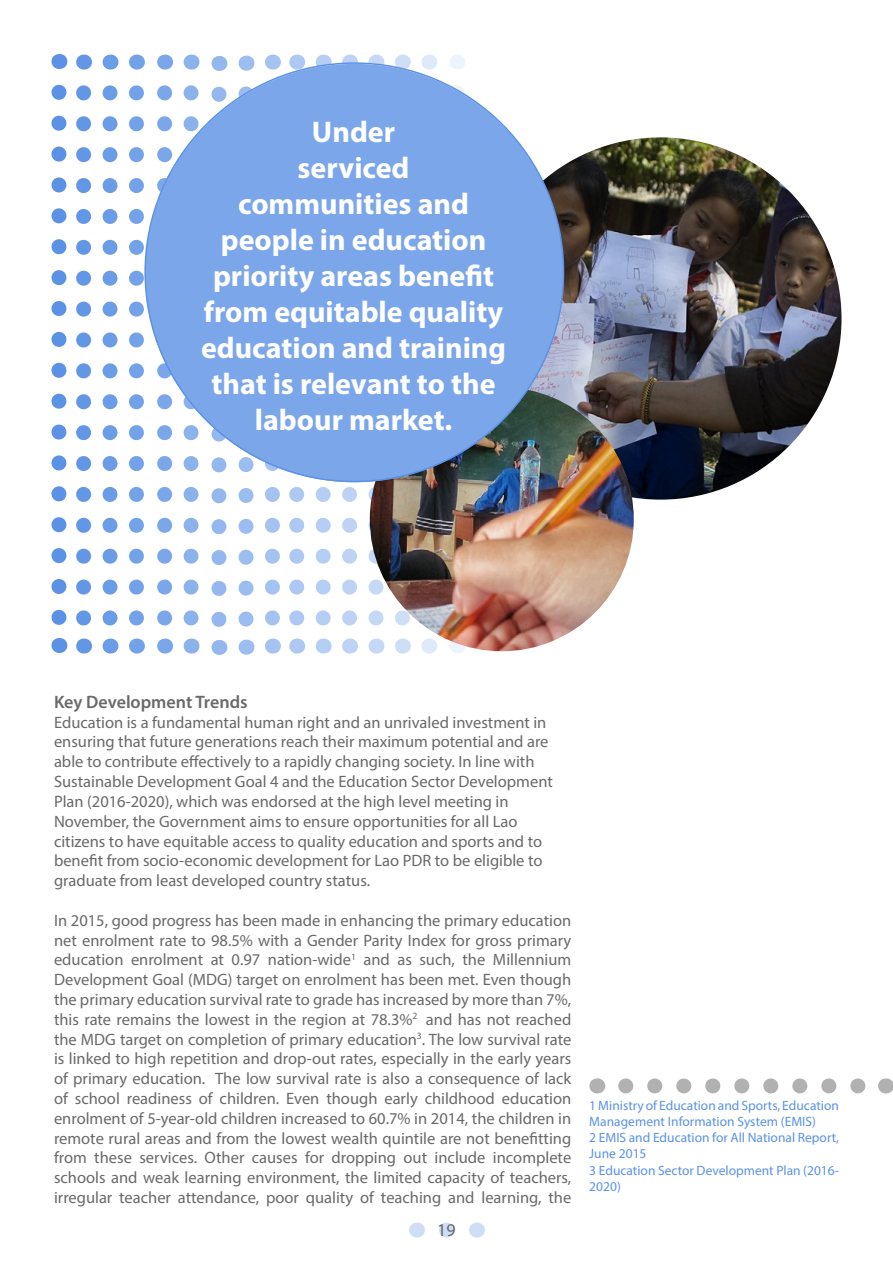
<style>
.page{position:relative;width:893px;height:1263px;background:#fff}
.page>*{position:absolute;margin:0;border:0;box-sizing:border-box;transform-origin:0 0}
.t1{font:700 30px/36px "Myriad Pro";color:#fff;text-align:center}
.t2{font:600 18px "Myriad Pro";color:#696969}
.t3{font:18px "Myriad Pro";color:#696969}
.t4{font:16.5px/19.8px "Myriad Pro";color:#696969}
.t5{font:13.5px/16.2px "Myriad Pro";color:#5b92e5}
</style>
<div class="page">
<svg style="left:446px;top:1222px;width:8px;height:15px"></svg>
<svg style="left:416px;top:1222px;width:1px;height:15px"></svg>
<svg style="left:476px;top:1222px;width:1px;height:15px"></svg>
<svg style="left:211px;top:94px;width:15px;height:533px"></svg>
<svg style="left:219px;top:56px;width:1px;height:15px"></svg>
<svg style="left:219px;top:640px;width:1px;height:15px"></svg>
<svg style="left:157px;top:93px;width:15px;height:533px"></svg>
<svg style="left:165px;top:55px;width:1px;height:15px"></svg>
<svg style="left:165px;top:638px;width:1px;height:15px"></svg>
<svg style="left:289px;top:472px;width:15px;height:154px"></svg>
<svg style="left:297px;top:55px;width:1px;height:15px"></svg>
<svg style="left:297px;top:638px;width:1px;height:15px"></svg>
<svg style="left:265px;top:462px;width:15px;height:164px"></svg>
<svg style="left:272px;top:55px;width:1px;height:15px"></svg>
<svg style="left:272px;top:638px;width:1px;height:15px"></svg>
<svg style="left:239px;top:94px;width:15px;height:533px"></svg>
<svg style="left:246px;top:56px;width:1px;height:15px"></svg>
<svg style="left:246px;top:640px;width:1px;height:15px"></svg>
<svg style="left:184px;top:93px;width:15px;height:533px"></svg>
<svg style="left:191px;top:55px;width:1px;height:15px"></svg>
<svg style="left:191px;top:638px;width:1px;height:15px"></svg>
<svg style="left:316px;top:479px;width:15px;height:147px"></svg>
<svg style="left:323px;top:638px;width:1px;height:15px"></svg>
<svg style="left:342px;top:482px;width:15px;height:144px"></svg>
<svg style="left:350px;top:638px;width:1px;height:15px"></svg>
<svg style="left:395px;top:597px;width:15px;height:29px"></svg>
<svg style="left:402px;top:55px;width:1px;height:14px"></svg>
<svg style="left:402px;top:638px;width:1px;height:15px"></svg>
<svg style="left:429px;top:55px;width:1px;height:15px"></svg>
<svg style="left:429px;top:638px;width:1px;height:15px"></svg>
<svg style="left:368px;top:481px;width:15px;height:145px"></svg>
<svg style="left:376px;top:638px;width:1px;height:15px"></svg>
<svg style="left:457px;top:55px;width:1px;height:14px"></svg>
<svg style="left:51px;top:92px;width:15px;height:533px"></svg>
<svg style="left:59px;top:54px;width:1px;height:15px"></svg>
<svg style="left:59px;top:638px;width:1px;height:15px"></svg>
<svg style="left:76px;top:93px;width:15px;height:533px"></svg>
<svg style="left:84px;top:55px;width:1px;height:15px"></svg>
<svg style="left:84px;top:638px;width:1px;height:15px"></svg>
<svg style="left:103px;top:93px;width:15px;height:533px"></svg>
<svg style="left:110px;top:55px;width:1px;height:15px"></svg>
<svg style="left:110px;top:638px;width:1px;height:15px"></svg>
<svg style="left:129px;top:93px;width:15px;height:533px"></svg>
<svg style="left:136px;top:55px;width:1px;height:15px"></svg>
<svg style="left:136px;top:638px;width:1px;height:15px"></svg>
<img style="left:479px;top:137px;width:362px;height:363px;border-radius:181px">
<img style="left:370px;top:387px;width:264px;height:264px;border-radius:132px">
<div style="left:145px;top:64px;width:419px;height:418px;background:#7ba7ea;border-radius:50%"></div>
<svg style="left:626px;top:1078px;width:240px;height:15px"></svg>
<svg style="left:597px;top:1078px;width:1px;height:15px"></svg>
<svg style="left:885px;top:1078px;width:1px;height:15px"></svg>
<h1 class="t1" style="left:201px;top:113px;width:307px">Under<br>serviced<br>communities and people in education priority areas benefit from equitable quality education and training that is relevant to the labour market.</h1>
<p class="t2" style="left:54px;top:690px;width:195px">Key Development Trends</p>
<p class="t4" style="left:54px;top:712px;width:500px">Education is a fundamental human right and an unrivaled investment in ensuring that future generations reach their maximum potential and are able to contribute effectively to a rapidly changing society. In line with Sustainable Development Goal 4 and the Education Sector Development Plan (2016-2020), which was endorsed at the high level meeting in November, the Government aims to ensure opportunities for all Lao citizens to have equitable access to quality education and sports and to benefit from socio-economic development for Lao PDR to be eligible to graduate from least developed country status.</p>
<p class="t4" style="left:54px;top:910px;width:519px;text-align:justify">In 2015, good progress has been made in enhancing the primary education net enrolment rate to 98.5% with a Gender Parity Index for gross primary education enrolment at 0.97 nation-wide<sup>1</sup> and as such, the Millennium Development Goal (MDG) target on enrolment has been met. Even though the primary education survival rate to grade has increased by more than 7%, this rate remains the lowest in the region at 78.3%<sup>2</sup> and has not reached the MDG target on completion of primary education<sup>3</sup>. The low survival rate is linked to high repetition and drop-out rates, especially in the early years of primary education. The low survival rate is also a consequence of lack of school readiness of children. Even though early childhood education enrolment of 5-year-old children increased to 60.7% in 2014, the children in remote rural areas and from the lowest wealth quintile are not benefitting from these services. Other causes for dropping out include incomplete schools and weak learning environment, the limited capacity of teachers, irregular teacher attendance, poor quality of teaching and learning, the</p>
<p class="t3" style="left:437px;top:1219px;width:20px">19</p>
<p class="t5" style="left:589px;top:1097px;width:251px">1 Ministry of Education and Sports, Education<br>Management Information System (EMIS)<br>2 EMIS and Education for All National Report,<br>June 2015<br>3 Education Sector Development Plan (2016-<br>2020)</p>
</div>
